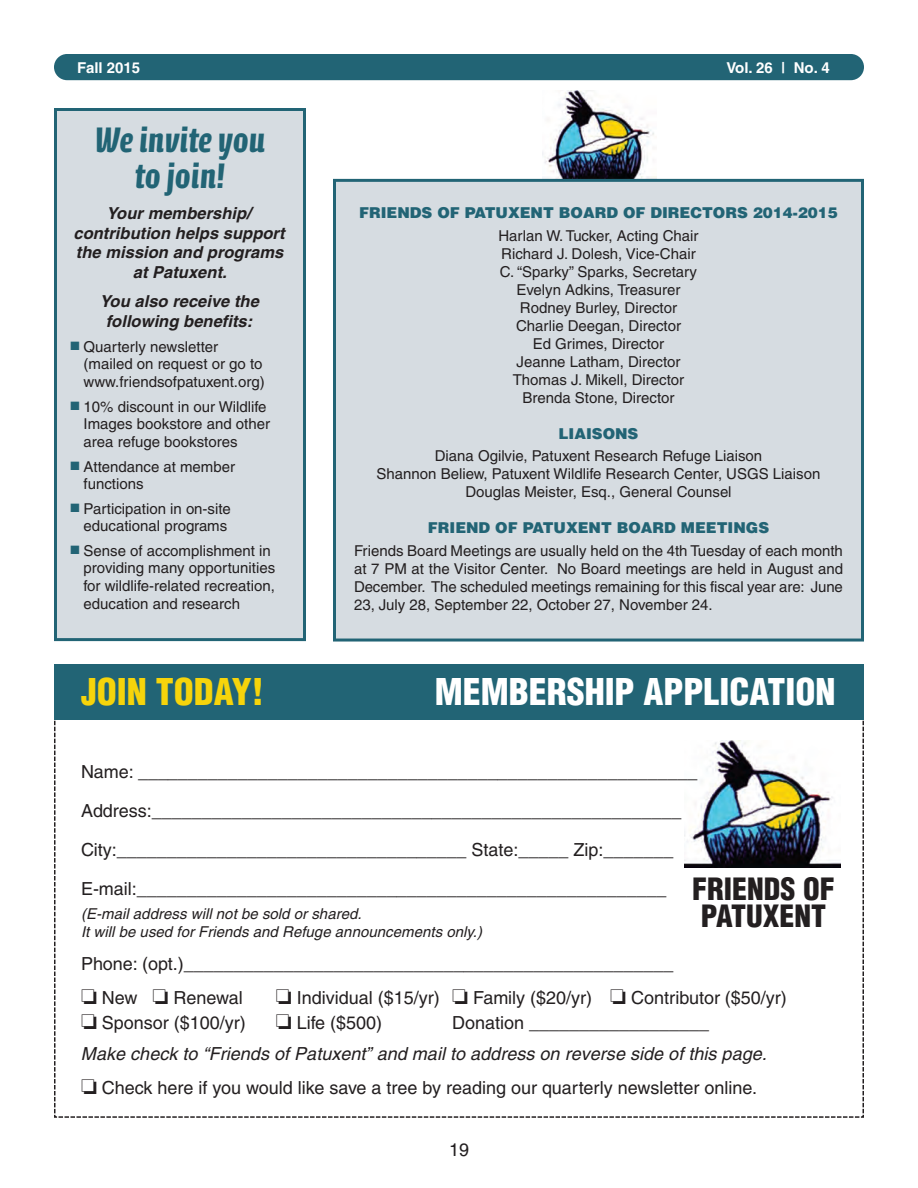
<style>
.page{position:relative;width:918px;height:1188px;background:#fff}
.page>*{position:absolute;margin:0;border:0;box-sizing:border-box;transform-origin:0 0}
.t1{font:900 condensed 36px "Helvetica";color:#fff}
.t2{font:700 36px/36px "Calcite Pro";color:#226475;text-align:center}
.t3{font:900 condensed 36px "Helvetica";color:#f6d40b}
.t4{font:900 condensed 30px/27px "Helvetica";color:#231f20}
.t5{font:18px/39px "Helvetica";color:#231f20}
.t6{font:italic 18px/33.5px "Helvetica";letter-spacing:.005em;color:#231f20}
.t7{font:italic 700 16.5px/19.8px "Helvetica";letter-spacing:.005em;color:#231f20;text-align:center}
.t8{font:15px/18px "Helvetica";color:#231f20}
.t9{font:italic 15px/18px "Helvetica";letter-spacing:.005em;color:#231f20}
.t10{font:900 15px "Helvetica";color:#226475}
.t11{font:700 15px "Helvetica";color:#fff}
.s1{color:#226475}
.s2{font-style:normal}
</style>
<div class="page">
<div style="left:57px;top:111px;width:246px;height:527px;background:#d6dce1"></div>
<div style="left:54px;top:108px;width:252px;height:533px;border:3px solid #226475"></div>
<div style="left:54px;top:54px;width:810px;height:26px;background:#226475;border-radius:13px"></div>
<svg style="left:54px;top:720px;width:810px;height:398px"></svg>
<img style="left:684px;top:741px;width:156px;height:127px">
<img style="left:543px;top:91px;width:113px;height:88px">
<div style="left:54px;top:665px;width:810px;height:55px;background:#226475"></div>
<div style="left:336px;top:182px;width:525px;height:457px;background:#d6dce1"></div>
<div style="left:333px;top:179px;width:531px;height:463px;border:3px solid #226475"></div>
<p class="t11" style="left:77px;top:62px;width:64px">Fall 2015</p>
<p class="t11" style="left:727px;top:62px;width:105px">Vol. 26 | No. 4</p>
<h1 class="t2" style="left:95px;top:125px;width:172px">We invite you to join!</h1>
<p class="t7" style="left:73px;top:205px;width:213px">Your membership/ contribution helps support the mission and programs at Patuxent.</p>
<p class="t7" style="left:100px;top:293px;width:161px">You also receive the following benefits:</p>
<p class="t8" style="left:84px;top:339px;width:183px;text-indent:-13px"><span class="s1">■</span> Quarterly newsletter (mailed on request or go to www.friendsofpatuxent.org)</p>
<p class="t8" style="left:84px;top:399px;width:188px;text-indent:-13px"><span class="s1">■</span> 10% discount in our Wildlife<br>Images bookstore and other area refuge bookstores</p>
<p class="t8" style="left:84px;top:459px;width:153px;line-height:17.4px;text-indent:-13px"><span class="s1">■</span> Attendance at member functions</p>
<p class="t8" style="left:70px;top:501px;width:162px;line-height:17.4px;text-align:right"><span class="s1">■</span> Participation in on-site educational programs</p>
<p class="t8" style="left:84px;top:543px;width:193px;text-indent:-13px"><span class="s1">■</span> Sense of accomplishment in providing many opportunities for wildlife-related recreation, education and research</p>
<p class="t10" style="left:359px;top:204px;width:480px">FRIENDS OF PATUXENT BOARD OF DIRECTORS 2014-2015</p>
<p class="t8" style="left:498px;top:228px;width:202px;text-align:center">Harlan W. Tucker, Acting Chair<br>Richard J. Dolesh, Vice-Chair<br>C. “Sparky” Sparks, Secretary<br>Evelyn Adkins, Treasurer<br>Rodney Burley, Director<br>Charlie Deegan, Director<br>Ed Grimes, Director<br>Jeanne Latham, Director<br>Thomas J. Mikell, Director<br>Brenda Stone, Director</p>
<p class="t10" style="left:559px;top:425px;width:81px">LIAISONS</p>
<p class="t8" style="left:377px;top:448px;width:445px;text-align:center">Diana Ogilvie, Patuxent Research Refuge Liaison<br>Shannon Beliew, Patuxent Wildlife Research Center, USGS Liaison<br>Douglas Meister, Esq., General Counsel</p>
<p class="t10" style="left:428px;top:519px;width:343px">FRIEND OF PATUXENT BOARD MEETINGS</p>
<p class="t8" style="left:354px;top:543px;width:491px;text-align:justify">Friends Board Meetings are usually held on the 4th Tuesday of each month at 7 PM at the Visitor Center. No Board meetings are held in August and December. The scheduled meetings remaining for this fiscal year are: June 23, July 28, September 22, October 27, November 24.</p>
<h1 class="t3" style="left:81px;top:672px;width:184px">JOIN TODAY!</h1>
<h1 class="t1" style="left:435px;top:672px;width:402px">MEMBERSHIP APPLICATION</h1>
<p class="t5" style="left:81px;top:754px;width:618px">Name: ________________________________________________________ Address:_____________________________________________________ City:___________________________________ State:_____ Zip:_______ E-mail:_____________________________________________________</p>
<p class="t9" style="left:81px;top:906px;width:403px">(E-mail address will not be sold or shared.<br>It will be used for Friends and Refuge announcements only.)</p>
<p class="t5" style="left:81px;top:949px;width:594px;line-height:33.6px">Phone: (opt.)_________________________________________________ ❏ New ❏ Renewal</p>
<h2 class="t4" style="left:692px;top:876px;width:144px">FRIENDS OF<br>PATUXENT</h2>
<p class="t5" style="left:276px;top:980px;width:512px">❏ Individual ($15/yr) ❏ Family ($20/yr) ❏ Contributor ($50/yr)</p>
<p class="t5" style="left:81px;top:1005px;width:166px">❏ Sponsor ($100/yr)</p>
<p class="t5" style="left:276px;top:1005px;width:108px">❏ Life ($500)</p>
<p class="t5" style="left:452px;top:1005px;width:258px">Donation __________________</p>
<p class="t6" style="left:81px;top:1039px;width:687px">Make check to “Friends of Patuxent” and mail to address on reverse side of this page. ❏ <span class="s2">Check here if you would like save a tree by reading our quarterly newsletter online.</span></p>
<p class="t5" style="left:449px;top:1132px;width:21px">19</p>
</div>
